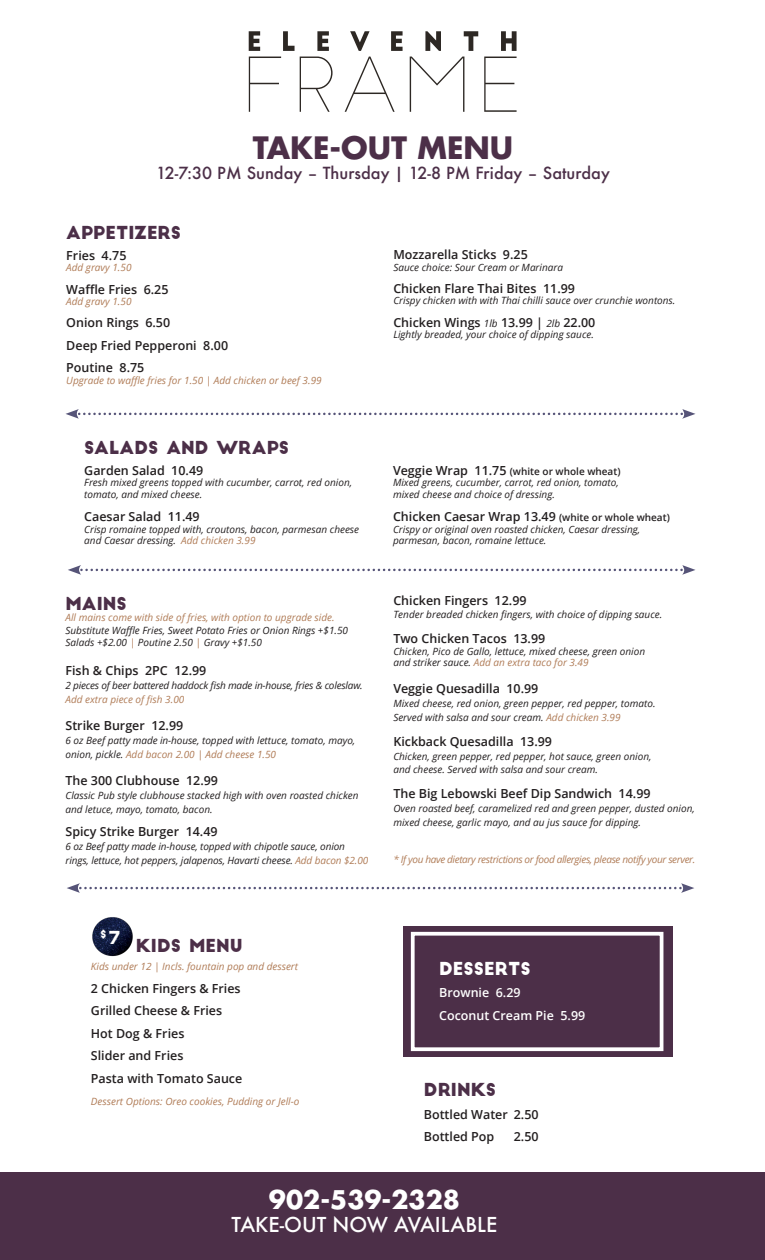
<style>
.page{position:relative;width:765px;height:1260px;background:#fff}
.page>*{position:absolute;margin:0;border:0;box-sizing:border-box;transform-origin:0 0}
.t1{font:700 30px "Futura Std";color:#4c2f48}
.t2{font:700 25px "Futura Std";color:#fff}
.t3{font:500 20px "Futura";color:#fff}
.t4{font:17.5px "Big John";color:#4c2f48}
.t5{font:17.5px "Big John";color:#fff}
.t6{font:500 16.25px "Futura";color:#4c2f48}
.t7{font:600 12.5px "Open Sans";color:#231f20}
.t8{font:600 12.5px "Open Sans";color:#fff}
.t9{font:10.25px "Big John";color:#fff}
.t10{font:italic 10px/13.8px "Open Sans";color:#231f20}
.t11{font:italic 10px "Open Sans";color:#b07c57}
.t12{font:italic 10px "Open Sans";letter-spacing:-.035em;color:#b07c57}
.t13{font:italic 10px "Open Sans";letter-spacing:-.02em;color:#231f20}
.t14{font:600 10px "Open Sans";color:#231f20}
.s1{color:#b07c57}
.s2{font-weight:400;font-style:italic;font-size:10px}
.s3{font-size:12.5px}
.s4{font-size:10px}
.s5{color:#231f20}
.s6{font-size:17.5px}
</style>
<div class="page">
<div style="left:403px;top:927px;width:270px;height:130px;background:#4c2f48"></div>
<div style="left:0;top:1172px;width:765px;height:88px;background:#4c2f48"></div>
<div style="left:411px;top:932px;width:252px;height:119px;border:4px solid #fff"></div>
<svg style="left:66px;top:409px;width:630px;height:10px"></svg>
<svg style="left:68px;top:565px;width:628px;height:10px"></svg>
<svg style="left:67px;top:883px;width:627px;height:10px"></svg>
<img style="left:92px;top:917px;width:41px;height:40px">
<svg style="left:249px;top:31px;width:11px;height:20px"></svg>
<svg style="left:283px;top:31px;width:12px;height:20px"></svg>
<svg style="left:317px;top:31px;width:12px;height:20px"></svg>
<svg style="left:350px;top:31px;width:20px;height:20px"></svg>
<svg style="left:391px;top:31px;width:12px;height:20px"></svg>
<svg style="left:425px;top:31px;width:16px;height:20px"></svg>
<svg style="left:464px;top:31px;width:14px;height:20px"></svg>
<svg style="left:501px;top:31px;width:16px;height:20px"></svg>
<svg style="left:249px;top:57px;width:32px;height:55px"></svg>
<svg style="left:300px;top:57px;width:33px;height:55px"></svg>
<svg style="left:345px;top:57px;width:50px;height:55px"></svg>
<svg style="left:410px;top:57px;width:54px;height:55px"></svg>
<svg style="left:484px;top:57px;width:33px;height:55px"></svg>
<p class="t1" style="left:253px;top:128px;width:262px">TAKE-OUT MENU</p>
<p class="t6" style="left:156px;top:162px;width:455px">12-7:30 PM Sunday – Thursday | 12-8 PM Friday – Saturday</p>
<p class="t4" style="left:66px;top:224px;width:116px">APPETIZERS</p>
<p class="t7" style="left:66px;top:247px;width:62px">Fries 4.75</p>
<p class="t11" style="left:66px;top:261px;width:67px">Add gravy 1.50</p>
<p class="t7" style="left:66px;top:281px;width:104px">Waffle Fries 6.25</p>
<p class="t11" style="left:66px;top:294px;width:67px">Add gravy 1.50</p>
<p class="t7" style="left:66px;top:314px;width:105px">Onion Rings 6.50</p>
<p class="t7" style="left:66px;top:337px;width:163px">Deep Fried Pepperoni 8.00</p>
<p class="t7" style="left:66px;top:359px;width:80px">Poutine 8.75</p>
<p class="t11" style="left:66px;top:373px;width:257px">Upgrade to waffle fries for 1.50 | Add chicken or beef 3.99</p>
<p class="t4" style="left:84px;top:440px;width:206px">SALADS AND WRAPS</p>
<p class="t7" style="left:84px;top:462px;width:121px">Garden Salad 10.49</p>
<p class="t10" style="left:84px;top:476px;width:269px">Fresh mixed greens topped with cucumber, carrot, red onion,</p>
<p class="t10" style="left:84px;top:487px;width:120px">tomato, and mixed cheese.</p>
<p class="t7" style="left:84px;top:508px;width:117px">Caesar Salad 11.49</p>
<p class="t10" style="left:84px;top:522px;width:276px">Crisp romaine topped with, croutons, bacon, parmesan cheese</p>
<p class="t10" style="left:84px;top:533px;width:173px">and Caesar dressing. <span class="s1">Add chicken 3.99</span></p>
<p class="t4" style="left:66px;top:596px;width:63px">MAINS</p>
<p class="t11" style="left:66px;top:611px;width:271px">All mains come with side of fries, with option to upgrade side.</p>
<p class="t10" style="left:66px;top:624px;width:284px;line-height:12.5px">Substitute Waffle Fries, Sweet Potato Fries or Onion Rings +$1.50<br>Salads +$2.00 <span class="s1">|</span> Poutine 2.50 <span class="s1">|</span> Gravy +$1.50</p>
<p class="t7" style="left:66px;top:662px;width:142px">Fish &amp; Chips 2PC 12.99</p>
<p class="t13" style="left:66px;top:678px;width:299px">2 pieces of beer battered haddock fish made in-house, fries &amp; coleslaw.</p>
<p class="t11" style="left:66px;top:692px;width:120px">Add extra piece of fish 3.00</p>
<p class="t7" style="left:66px;top:717px;width:119px">Strike Burger 12.99</p>
<p class="t10" style="left:66px;top:733px;width:291px">6 oz Beef patty made in-house, topped with lettuce, tomato, mayo, onion, pickle. <span class="s1">Add bacon 2.00 | Add cheese 1.50</span></p>
<p class="t7" style="left:66px;top:772px;width:154px">The 300 Clubhouse 12.99</p>
<p class="t10" style="left:66px;top:788px;width:295px">Classic Pub style clubhouse stacked high with oven roasted chicken and letuce, mayo, tomato, bacon.</p>
<p class="t7" style="left:66px;top:823px;width:154px">Spicy Strike Burger 14.49</p>
<p class="t10" style="left:66px;top:839px;width:304px">6 oz Beef patty made in-house, topped with chipotle sauce, onion rings, lettuce, hot peppers, jalapenos, Havarti cheese. <span class="s1">Add bacon $2.00</span></p>
<p class="t7" style="left:393px;top:246px;width:136px">Mozzarella Sticks 9.25</p>
<p class="t10" style="left:393px;top:260px;width:171px">Sauce choice: Sour Cream or Marinara</p>
<p class="t7" style="left:393px;top:280px;width:183px">Chicken Flare Thai Bites 11.99</p>
<p class="t10" style="left:393px;top:293px;width:284px">Crispy chicken with with Thai chilli sauce over crunchie wontons.</p>
<p class="t7" style="left:393px;top:314px;width:204px">Chicken Wings <span class="s2">1lb</span> 13.99 | <span class="s2">2lb</span> 22.00</p>
<p class="t10" style="left:393px;top:327px;width:202px">Lightly breaded, your choice of dipping sauce.</p>
<p class="t14" style="left:393px;top:465px;width:229px"><span class="s3">Veggie Wrap 11.75</span> (white or whole wheat)</p>
<p class="t10" style="left:393px;top:476px;width:227px">Mixed greens, cucumber, carrot, red onion, tomato,</p>
<p class="t10" style="left:393px;top:487px;width:163px">mixed cheese and choice of dressing.</p>
<p class="t7" style="left:393px;top:508px;width:278px">Chicken Caesar Wrap 13.49 <span class="s4">(white or whole wheat)</span></p>
<p class="t10" style="left:393px;top:523px;width:249px;line-height:11.2px">Crispy or original oven roasted chicken, Caesar dressing, parmesan, bacon, romaine lettuce.</p>
<p class="t7" style="left:393px;top:592px;width:135px">Chicken Fingers 12.99</p>
<p class="t10" style="left:393px;top:608px;width:270px">Tender breaded chicken fingers, with choice of dipping sauce.</p>
<p class="t7" style="left:393px;top:630px;width:153px">Two Chicken Tacos 13.99</p>
<p class="t10" style="left:393px;top:644px;width:253px">Chicken, Pico de Gallo, lettuce, mixed cheese, green onion</p>
<p class="t11" style="left:393px;top:655px;width:197px"><span class="s5">and striker sauce.</span> Add an extra taco for 3.49</p>
<p class="t7" style="left:393px;top:680px;width:147px">Veggie Quesadilla 10.99</p>
<p class="t10" style="left:393px;top:696px;width:264px">Mixed cheese, red onion, green pepper, red pepper, tomato.</p>
<p class="t10" style="left:393px;top:710px;width:229px">Served with salsa and sour cream. <span class="s1">Add chicken 3.99</span></p>
<p class="t7" style="left:393px;top:733px;width:160px">Kickback Quesadilla 13.99</p>
<p class="t10" style="left:393px;top:749px;width:260px">Chicken, green pepper, red pepper, hot sauce, green onion,</p>
<p class="t10" style="left:393px;top:763px;width:206px">and cheese. Served with salsa and sour cream.</p>
<p class="t7" style="left:393px;top:785px;width:259px">The Big Lebowski Beef Dip Sandwich 14.99</p>
<p class="t10" style="left:393px;top:801px;width:303px">Oven roasted beef, caramelized red and green pepper, dusted onion, mixed cheese, garlic mayo, and au jus sauce for dipping.</p>
<p class="t12" style="left:393px;top:853px;width:304px">* If you have dietary restrictions or food allergies, please notify your server.</p>
<p class="t9" style="left:100px;top:930px;width:21px">$<span class="s6">7</span></p>
<p class="t4" style="left:136px;top:937px;width:108px">KIDS MENU</p>
<p class="t11" style="left:91px;top:960px;width:209px">Kids under 12 | Incls. fountain pop and dessert</p>
<p class="t7" style="left:91px;top:980px;width:151px">2 Chicken Fingers &amp; Fries</p>
<p class="t7" style="left:91px;top:1002px;width:133px">Grilled Cheese &amp; Fries</p>
<p class="t7" style="left:91px;top:1025px;width:95px">Hot Dog &amp; Fries</p>
<p class="t7" style="left:91px;top:1047px;width:94px">Slider and Fries</p>
<p class="t7" style="left:91px;top:1070px;width:153px">Pasta with Tomato Sauce</p>
<p class="t11" style="left:91px;top:1095px;width:210px">Dessert Options: Oreo cookies, Pudding or Jell-o</p>
<p class="t5" style="left:439px;top:961px;width:93px">DESSERTS</p>
<p class="t8" style="left:439px;top:984px;width:83px">Brownie 6.29</p>
<p class="t8" style="left:439px;top:1007px;width:148px">Coconut Cream Pie 5.99</p>
<p class="t4" style="left:424px;top:1082px;width:74px">DRINKS</p>
<p class="t7" style="left:424px;top:1106px;width:116px">Bottled Water 2.50</p>
<p class="t7" style="left:424px;top:1128px;width:72px">Bottled Pop</p>
<p class="t7" style="left:514px;top:1128px;width:26px">2.50</p>
<p class="t2" style="left:269px;top:1183px;width:193px">902-539-2328</p>
<p class="t3" style="left:232px;top:1210px;width:267px">TAKE-OUT NOW AVAILABLE</p>
</div>
